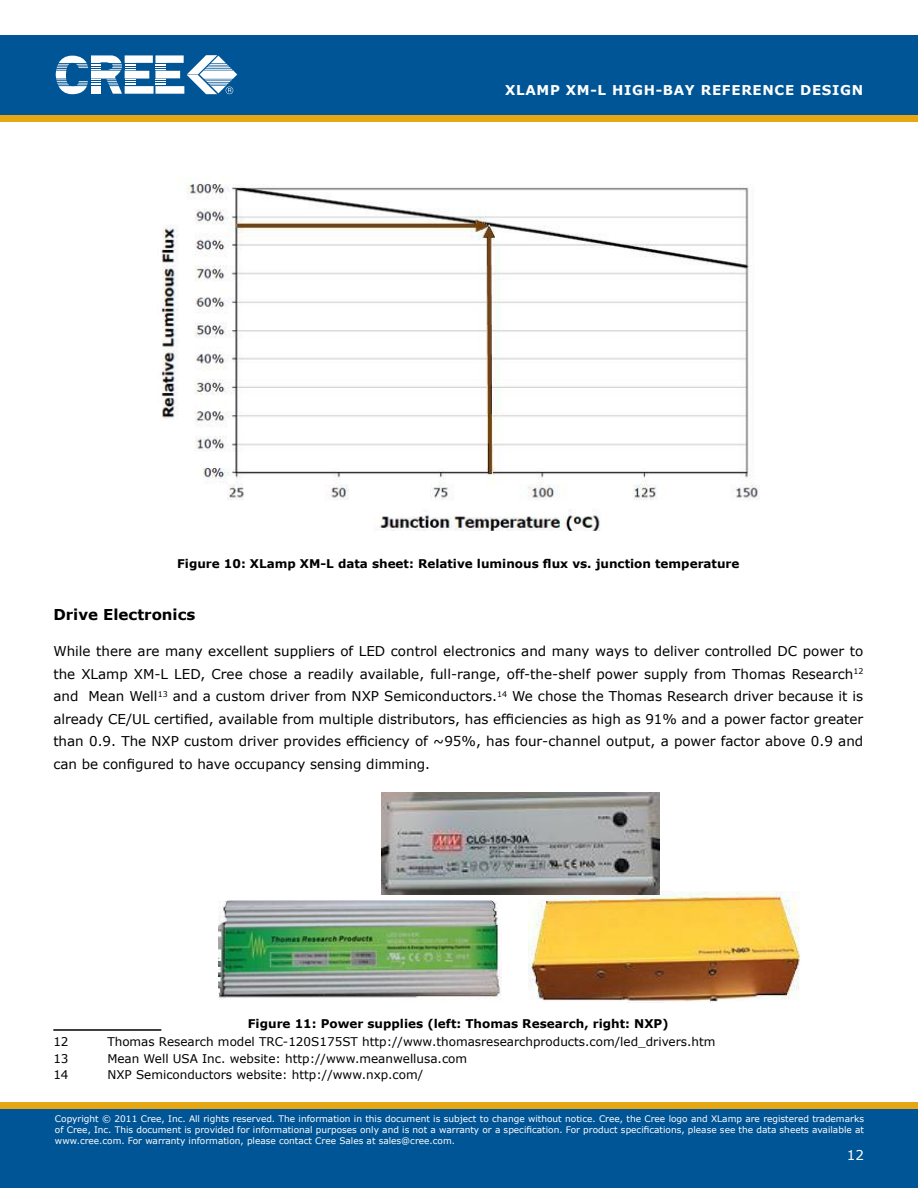
<style>
.page{position:relative;width:918px;height:1188px;background:#fff}
.page>*{position:absolute;margin:0;border:0;box-sizing:border-box;transform-origin:0 0}
.t1{font:27px "Calibri";color:#000}
.t2{font:700 15px "Verdana";color:#000}
.t3{font:13.5px/22.5px "Verdana";color:#000;text-align:justify}
.t4{font:700 13.5px "Verdana";letter-spacing:.05em;color:#fffffe}
.t5{font:13.5px "Verdana";color:#fff}
.t6{font:12px "Verdana";color:#000}
.t7{font:700 12px "Verdana";color:#000}
.t8{font:9px/10.8px "Verdana";color:#fff;text-align:justify}
</style>
<div class="page">
<div style="left:0;top:115px;width:918px;height:7px;background:#e7a614"></div>
<div style="left:0;top:35px;width:918px;height:80px;background:#005596"></div>
<svg style="left:56px;top:55px;width:181px;height:39px"></svg>
<div style="left:0;top:1108px;width:918px;height:80px;background:#005596"></div>
<div style="left:0;top:1102px;width:918px;height:6px;background:#e7a614"></div>
<hr style="left:53px;top:1029px;width:108px;height:2px;background:#000">
<img style="left:161px;top:183px;width:599px;height:348px">
<img style="left:218px;top:900px;width:284px;height:100px">
<img style="left:529px;top:891px;width:272px;height:111px">
<img style="left:382px;top:792px;width:277px;height:102px">
<p class="t4" style="left:505px;top:82px;width:360px">XLamp xm-l High-bay Reference Design</p>
<p class="t7" style="left:177px;top:556px;width:564px">Figure 10: XLamp XM-L data sheet: Relative luminous flux vs. junction temperature</p>
<p class="t2" style="left:53px;top:605px;width:144px">Drive E lectronics</p>
<p class="t3" style="left:53px;top:640px;width:812px">While there are many excellent suppliers of LED control electronics and many ways to deliver controlled DC power to the XLamp XM -L LED, Cree chose a readily available, full-range, off-the-shelf power supply from Thomas Research<sup>12 </sup>and Mean Well<sup>13</sup> and a custom driver from NXP Semiconductors.<sup>14</sup> We chose the Thomas Research driver because it is already CE/UL certified, available from multiple distributors, has efficiencies as high as 91% and a power factor greater than 0.9. The NXP custom driver provides efficiency of ~95%, has four-channel output, a power factor above 0.9 and can be configured to have occupancy sensing dimming.</p>
<h1 class="t1" style="left:464px;top:632px;width:103px">Figure 11</h1>
<p class="t7" style="left:248px;top:1016px;width:422px">Figure 11: Power supplies (left: Thomas Research, right: NXP)</p>
<p class="t6" style="left:53px;top:1034px;width:17px">12</p>
<p class="t6" style="left:107px;top:1034px;width:610px">Thomas Research model TRC-120S175ST http://www.thomasresearchproducts.com/led_drivers.htm</p>
<p class="t6" style="left:53px;top:1051px;width:41px">13 M</p>
<p class="t6" style="left:117px;top:1051px;width:351px">ean Well USA Inc. website: http://www.meanwellusa.com</p>
<p class="t6" style="left:53px;top:1067px;width:17px">14</p>
<p class="t6" style="left:107px;top:1067px;width:317px">NXP Semiconductors website: http://www.nxp.com/</p>
<p class="t8" style="left:55px;top:1113px;width:811px">Copyright © 2011 Cree, Inc. All rights reserved. The information in this document is subject to change without notice. Cree, the Cree logo and XLamp are registered trademarks of Cree, Inc. This document is provided for informational purposes only and is not a warranty or a specification. For product specifications, please see the data sheets available at www.cree.com. For warranty information, please contact Cree Sales at sales@cree.com.</p>
<p class="t5" style="left:847px;top:1146px;width:19px">12</p>
</div>
